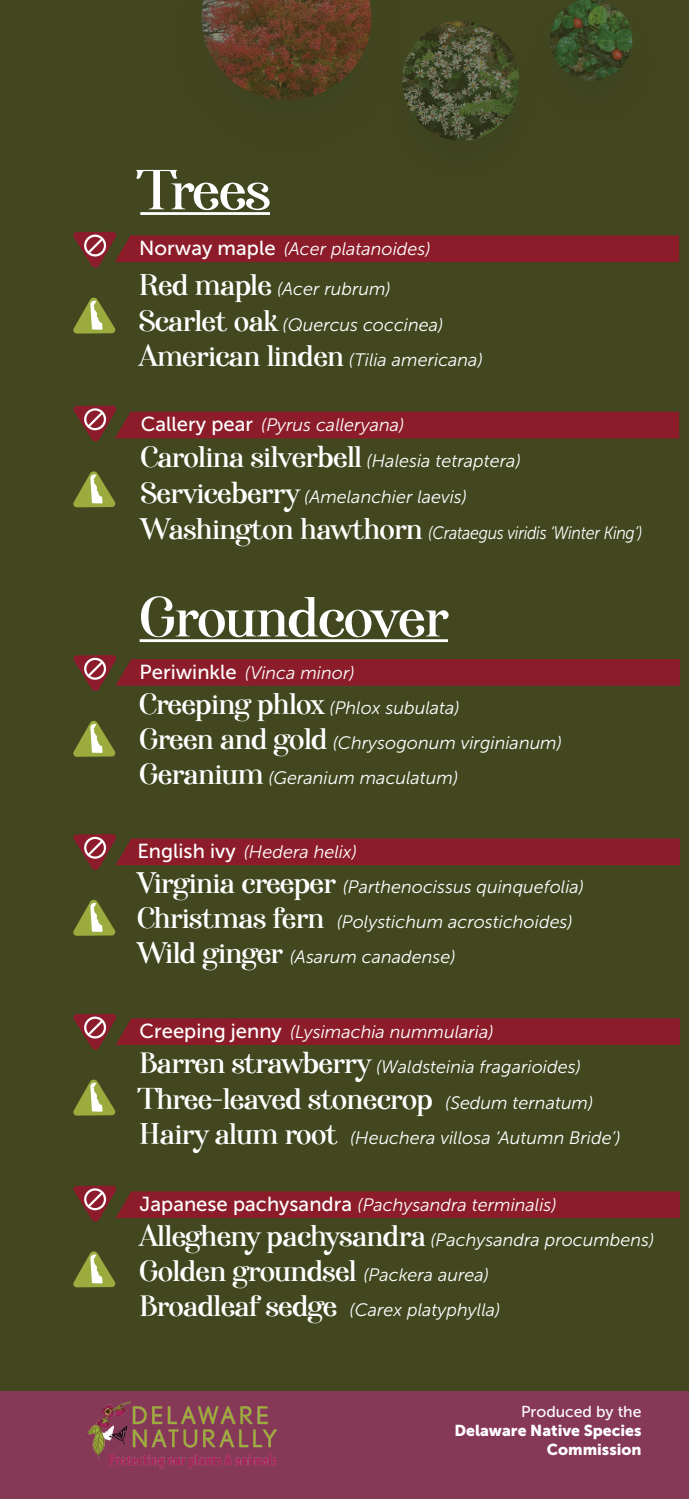
<style>
.page{position:relative;width:689px;height:1499px;background:#fff}
.page>*{position:absolute;margin:0;border:0;box-sizing:border-box;transform-origin:0 0}
.t1{font:56.25px "Afterglow";color:#fff}
.t2{font:29.25px "Afterglow";color:#fff}
.t3{font:italic 18px/35.1px "Museo Sans 300";color:#fff}
.t4{font:15.75px/18.9px "Museo Sans 900";color:#fff;text-align:right}
.t5{font:15.75px "Museo Sans 500";color:#fff}
.s1{font-family:"Museo Sans 500";font-style:normal;font-size:20.25px}
.s2{font-family:"Afterglow";font-style:normal;font-size:29.25px}
.s3{font-family:"Museo Sans 300";font-style:italic;font-size:18px}
</style>
<div class="page">
<div style="left:0;top:0;width:688px;height:1498px;background:#424720"></div>
<img style="left:417px;top:21px;width:99px;height:120px">
<img style="left:201px;top:0;width:170px;height:100px">
<img style="left:550px;top:0;width:82px;height:81px;border-radius:41px">
<div style="left:0;top:1391px;width:688px;height:107px;background:#863857"></div>
<hr style="left:140px;top:639px;width:308px;height:3px;background:#fff">
<img style="left:86px;top:1401px;width:190px;height:67px">
<hr style="left:140px;top:212px;width:130px;height:3px;background:#fff">
<svg style="left:73px;top:232px;width:606px;height:36px"></svg>
<svg style="left:73px;top:298px;width:42px;height:35px"></svg>
<svg style="left:73px;top:405px;width:606px;height:36px"></svg>
<svg style="left:73px;top:471px;width:42px;height:36px"></svg>
<svg style="left:73px;top:655px;width:607px;height:36px"></svg>
<svg style="left:73px;top:721px;width:42px;height:36px"></svg>
<svg style="left:73px;top:834px;width:607px;height:36px"></svg>
<svg style="left:73px;top:900px;width:42px;height:35px"></svg>
<svg style="left:73px;top:1013px;width:607px;height:37px"></svg>
<svg style="left:73px;top:1079px;width:42px;height:36px"></svg>
<svg style="left:73px;top:1185px;width:607px;height:36px"></svg>
<svg style="left:73px;top:1251px;width:42px;height:36px"></svg>
<h1 class="t1" style="left:140px;top:157px;width:131px">Trees</h1>
<p class="t3" style="left:139px;top:231px;width:293px"><span class="s1">Norway maple</span> (Acer platanoides)</p>
<p class="t3" style="left:139px;top:271px;width:345px"><span class="s2">Red maple</span> (Acer rubrum)<br><span class="s2">Scarlet oak</span> (Quercus coccinea)<br><span class="s2">American linden</span> (Tilia americana)</p>
<p class="t3" style="left:141px;top:406px;width:503px;line-height:36px"><span class="s1">Callery pear</span> (Pyrus calleryana)<br><span class="s2">Carolina silverbell</span> (Halesia tetraptera)<br><span class="s2">Serviceberry</span> (Amelanchier laevis)<br><span class="s2">Washington hawthorn</span> (Crataegus viridis ‘Winter King’)</p>
<h1 class="t1" style="left:140px;top:584px;width:310px">Groundcover</h1>
<p class="t3" style="left:140px;top:655px;width:424px"><span class="s1">Periwinkle</span> (Vinca minor)<br><span class="s2">Creeping phlox</span> (Phlox subulata)<br><span class="s2">Green and gold</span> (Chrysogonum virginianum)<br><span class="s2">Geranium</span> (Geranium maculatum)</p>
<p class="t3" style="left:137px;top:834px;width:448px"><span class="s1">English ivy</span> (Hedera helix)<br><span class="s2">Virginia creeper</span> (Parthenocissus quinquefolia)<br><span class="s2">Christmas fern</span> (Polystichum acrostichoides)<br><span class="s2">Wild ginger</span> (Asarum canadense)</p>
<p class="t3" style="left:140px;top:1014px;width:442px"><span class="s1">Creeping jenny</span> (Lysimachia nummularia)<br><span class="s2">Barren strawberry</span> (Waldsteinia fragarioides)</p>
<h2 class="t2" style="left:140px;top:1081px;width:455px">Three-leaved stonecrop <span class="s3">(Sedum ternatum)</span></h2>
<p class="t3" style="left:140px;top:1120px;width:482px"><span class="s2">Hairy alum root</span> (Heuchera villosa ‘Autumn Bride’)</p>
<p class="t3" style="left:140px;top:1187px;width:516px"><span class="s1">Japanese pachysandra</span> (Pachysandra terminalis)<br><span class="s2">Allegheny pachysandra</span> (Pachysandra procumbens)</p>
<h2 class="t2" style="left:140px;top:1253px;width:351px">Golden groundsel <span class="s3">(Packera aurea)</span></h2>
<p class="t3" style="left:140px;top:1292px;width:362px"><span class="s2">Broadleaf sedge</span> (Carex platyphylla)</p>
<p class="t5" style="left:521px;top:1402px;width:122px">Produced by the</p>
<p class="t4" style="left:454px;top:1420px;width:189px">Delaware Native Species<br>Commission</p>
</div>
